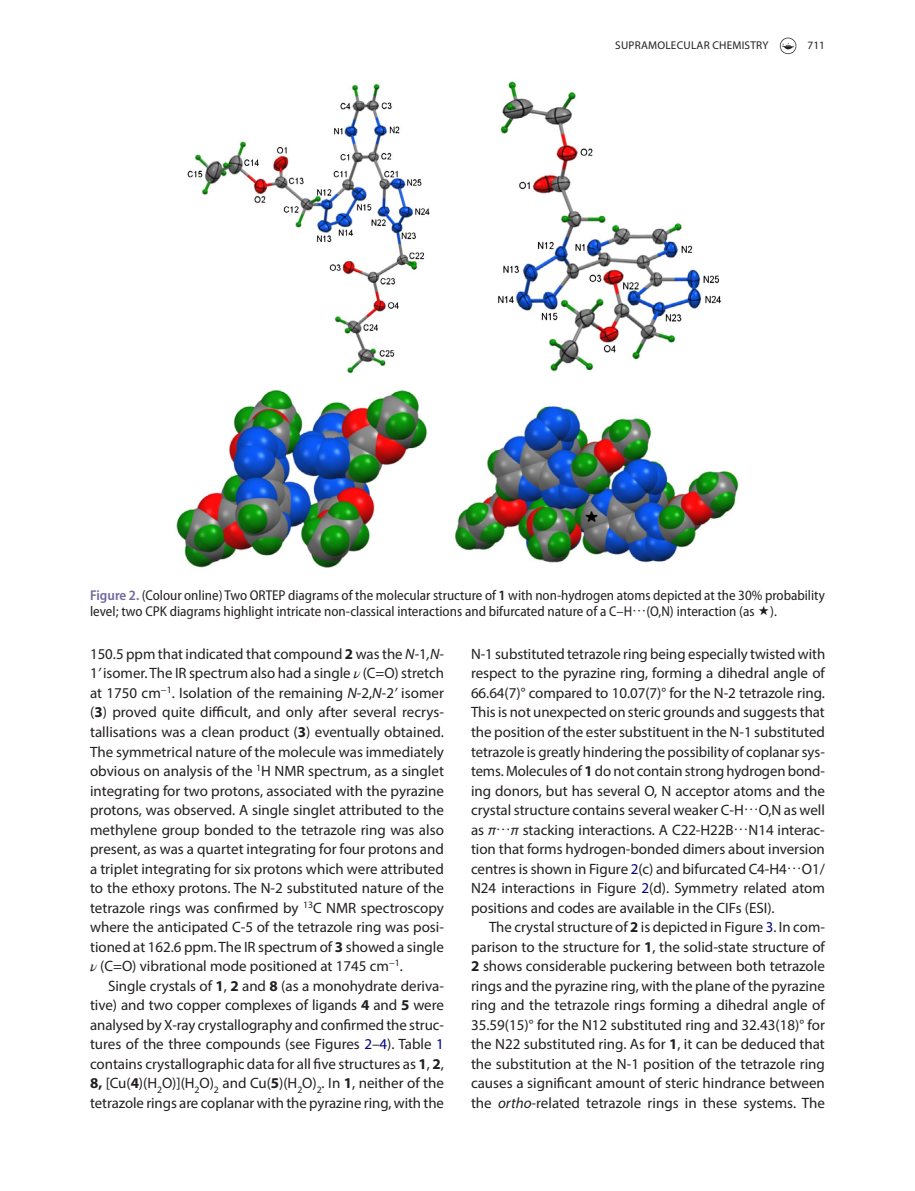
<style>
.page{position:relative;width:915px;height:1191px;background:#fff}
.page>*{position:absolute;margin:0;border:0;box-sizing:border-box;transform-origin:0 0}
.t1{font:15px/19.5px "Myriad Pro";letter-spacing:-.005em;color:#231f20;text-align:justify}
.t2{font:semi-condensed 14.25px/16.5px "Myriad Pro";color:#231f20}
.t3{font:11.25px "Myriad Pro";letter-spacing:.02em;color:#231f20}
.s1{font-weight:600}
.s2{font-family:"Arial Unicode MS";font-stretch:normal}
.s3{font-weight:600;color:#7368a0}
.s4{font-weight:700}
.s5{font-style:italic}
.s6{font-family:"STIX";font-style:italic}
.s7{color:#000080}
.s8{font-family:"Arial Unicode MS"}
</style>
<div class="page">
<svg style="left:779px;top:38px;width:17px;height:16px"></svg>
<img style="left:176px;top:81px;width:563px;height:487px">
<p class="t3" style="left:615px;top:39px;width:111px">Supramolecu lar Chemist</p>
<p class="t3" style="left:756px;top:39px;width:14px">ry</p>
<p class="t3" style="left:807px;top:39px;width:19px">711</p>
<p class="t2" style="left:90px;top:587px;width:736px;text-indent:198px">diagrams of the molecular structure of <span class="s1">1</span> with non-hydrogen atoms depicted at the 30% probability level; two CPK diagrams highlight intricate non-classical interactions and bifurcated nature of a C–H<span class="s2">⋯</span>(O,N) interaction (as ).</p>
<p class="t2" style="left:90px;top:587px;width:168px"><span class="s3">Figure 2.</span> (Colour online) Two ORTEP</p>
<p class="t1" style="left:90px;top:644px;width:355px">150.5 ppm that indicated that compound <span class="s4">2</span> was the <span class="s5">N</span>-1<span class="s5">,N</span>-1<span class="s5">’</span> isomer. The IR spectrum also had a single <span class="s6">ν</span> (C=O) stretch at 1750 cm<sup>−1</sup>. Isolation of the remaining <span class="s5">N</span>-2,<span class="s5">N</span>-2<span class="s5">’</span> isomer (<span class="s4">3</span>) proved quite difficult, and only after several recrys&shy;tallisations was a clean product (<span class="s4">3</span>) eventually obtained.<br>The symmetrical nature of the molecule was immediately obvious on analysis of the <sup>1</sup>H NMR spectrum, as a singlet integrating for two protons, associated with the pyrazine protons, was observed. A single singlet attributed to the methylene group bonded to the tetrazole ring was also present, as was a quartet integrating for four protons and a triplet integrating for six protons which were attributed to the ethoxy protons. The N-2 substituted nature of the tetrazole rings was confirmed by <sup>13</sup>C NMR spectroscopy where the anticipated C-5 of the tetrazole ring was posi&shy;tioned at 162.6 ppm. The IR spectrum of <span class="s4">3</span> showed a single <span class="s6">ν</span> (C=O) vibrational mode positioned at 1745 cm<sup>−1</sup>.</p>
<p class="t1" style="left:90px;top:975px;width:355px;text-indent:18px">Single crystals of <span class="s4">1</span>, <span class="s4">2</span> and <span class="s4">8</span> (as a monohydrate deriva&shy;tive) and two copper complexes of ligands <span class="s4">4</span> and <span class="s4">5</span> were analysed by X-ray crystallography and confirmed the struc&shy;tures of the three compounds (see Figures <span class="s7">2</span>–<span class="s7">4</span>). Table <span class="s7">1 </span>contains crystallographic data for all five structures as <span class="s4">1</span>, <span class="s4">2</span>, <span class="s4">8,</span> [Cu(<span class="s4">4</span>)(H<sub>2</sub>O)](H<sub>2</sub>O)<sub>2</sub> and Cu(<span class="s4">5</span>)(H<sub>2</sub>O)<sub>2</sub>. In <span class="s4">1</span>, neither of the tetrazole rings are coplanar with the pyrazine ring, with the</p>
<p class="t1" style="left:471px;top:644px;width:355px">N-1 substituted tetrazole ring being especially twisted with respect to the pyrazine ring, forming a dihedral angle of 66.64(7)° compared to 10.07(7)° for the N-2 tetrazole ring.<br>This is not unexpected on steric grounds and suggests that the position of the ester substituent in the N-1 substituted tetrazole is greatly hindering the possibility of coplanar sys&shy;tems. Molecules of <span class="s4">1</span> do not contain strong hydrogen bond&shy;ing donors, but has several O, N acceptor atoms and the crystal structure contains several weaker C-H<span class="s8">⋯</span>O,N as well as <span class="s5">π</span><span class="s8">⋯</span><span class="s5">π</span> stacking interactions. A C22-H22B<span class="s8">⋯</span>N14 interac&shy;tion that forms hydrogen-bonded dimers about inversion centres is shown in Figure <span class="s7">2</span>(c) and bifurcated C4-H4<span class="s8">⋯</span>O1/ N24 interactions in Figure <span class="s7">2</span>(d). Symmetry related atom positions and codes are available in the CIFs (ESI).</p>
<p class="t1" style="left:471px;top:917px;width:355px;text-indent:18px">The crystal structure of <span class="s4">2</span> is depicted in Figure <span class="s7">3</span>. In com&shy;parison to the structure for <span class="s4">1</span>, the solid-state structure of <span class="s4">2</span> shows considerable puckering between both tetrazole rings and the pyrazine ring, with the plane of the pyrazine ring and the tetrazole rings forming a dihedral angle of 35.59(15)° for the N12 substituted ring and 32.43(18)° for the N22 substituted ring. As for <span class="s4">1</span>, it can be deduced that the substitution at the N-1 position of the tetrazole ring causes a significant amount of steric hindrance between the <span class="s5">ortho</span>-related tetrazole rings in these systems. The</p>
</div>
